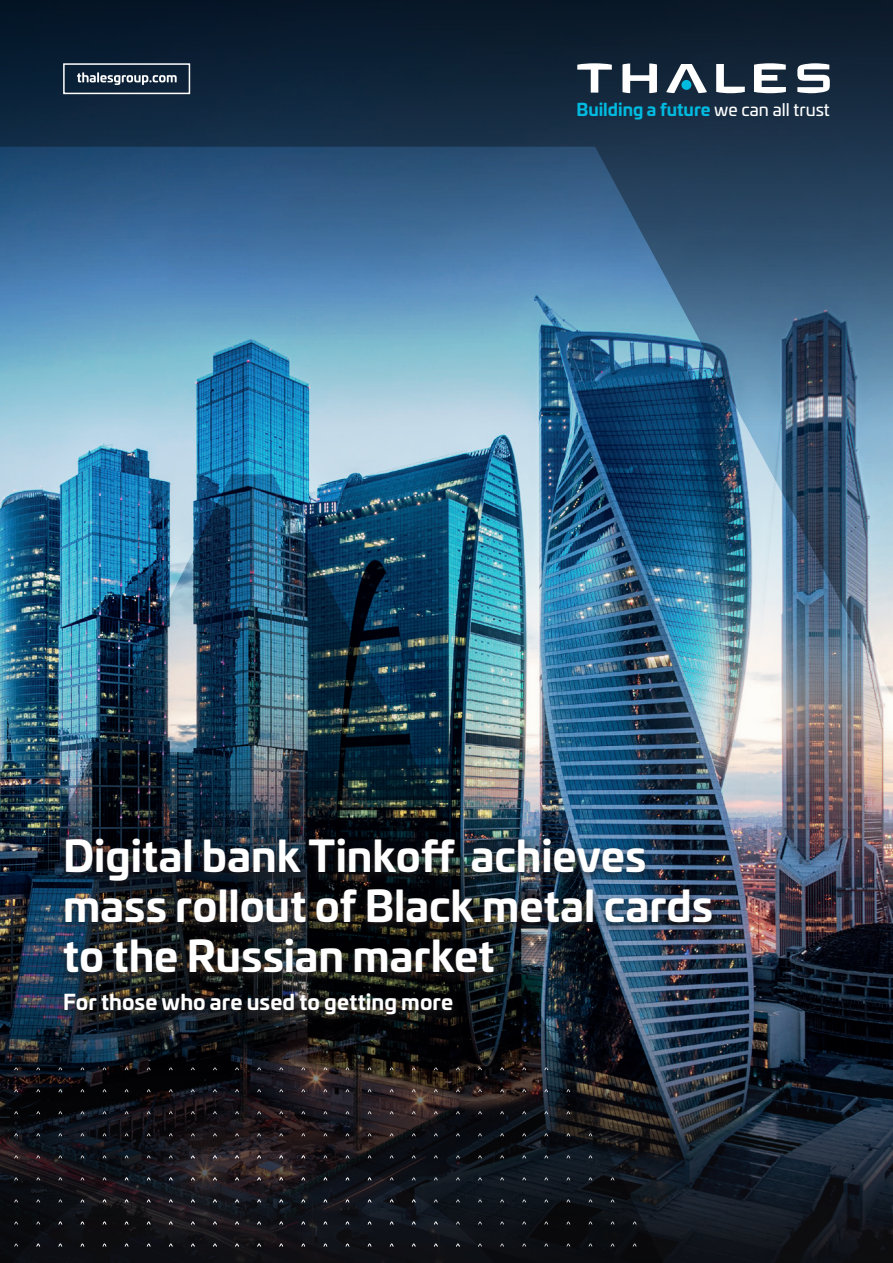
<style>
.page{position:relative;width:893px;height:1263px;background:#fff}
.page>*{position:absolute;margin:0;border:0;box-sizing:border-box;transform-origin:0 0}
.t1{font:700 42px/50.4px "Univia Pro";color:#fff}
.t2{font:700 21px "Univia Pro";letter-spacing:.005em;color:#fff}
.t3{font:700 17.1px "Univia Pro";color:#00badf}
.s1{font-weight:400;color:#fff}
</style>
<div class="page">
<svg style="left:0;top:0;width:893px;height:147px;background:#0f2337"></svg>
<img style="left:0;top:147px;width:893px;height:1116px">
<svg style="left:77px;top:72px;width:100px;height:13px"></svg>
<div style="left:63px;top:63px;width:127px;height:31px;border:2px solid #fff"></div>
<div style="left:56px;top:835px;width:664px;height:192px;background:#231f20;opacity:.8"></div>
<svg style="left:797px;top:63px;width:33px;height:30px"></svg>
<svg style="left:754px;top:63px;width:32px;height:30px"></svg>
<svg style="left:716px;top:64px;width:29px;height:29px"></svg>
<svg style="left:666px;top:64px;width:41px;height:29px"></svg>
<div style="left:681px;top:80px;width:10px;height:10px;background:#00badf;border-radius:50%"></div>
<svg style="left:622px;top:64px;width:35px;height:29px"></svg>
<svg style="left:577px;top:63px;width:35px;height:30px"></svg>
<p class="t3" style="left:576px;top:96px;width:255px">Building a future <span class="s1">we can all trust</span></p>
<p class="t1" style="left:63px;top:827px;width:651px">Digital bank Tinkoff achieves mass rollout of Black metal cards to the Russian market</p>
<p class="t2" style="left:63px;top:986px;width:392px">For those who are used to getting more</p>
</div>
